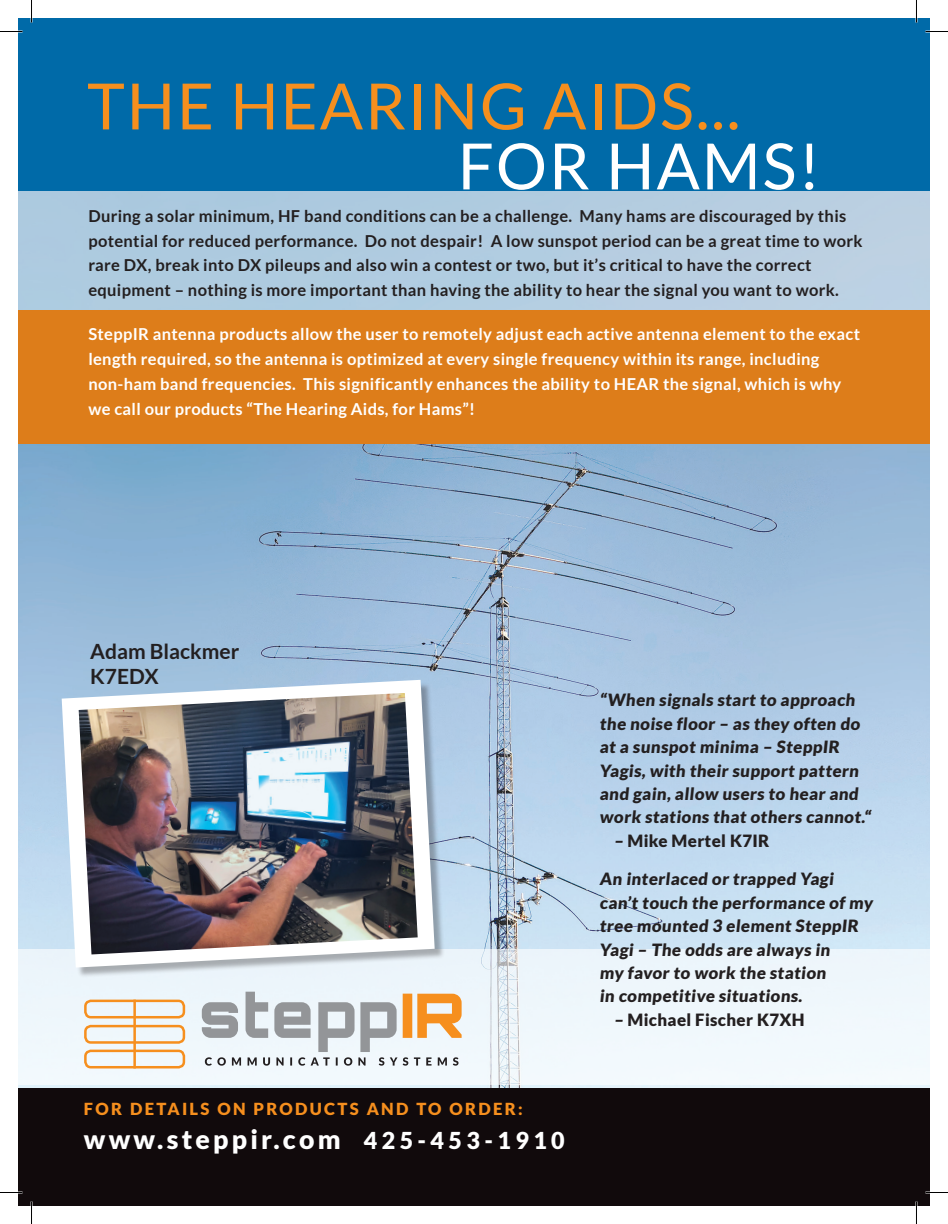
<style>
.page{position:relative;width:948px;height:1224px;background:#fff}
.page>*{position:absolute;margin:0;border:0;box-sizing:border-box;transform-origin:0 0}
.t1{font:63.9px "Lato";letter-spacing:.03em;color:#f68f1e}
.t2{font:63.9px "Lato";letter-spacing:.03em;color:#fff}
.t3{font:900 26.55px "Lato";letter-spacing:.12em;color:#fff}
.t4{font:700 21px/25.2px "Lato";color:#231f20}
.t5{font:900 16.8px/23.4px "Lato";letter-spacing:.02em;color:#231f20}
.t6{font:900 16.65px "Lato";letter-spacing:.14em;color:#f68f1e}
.t7{font:700 16.5px/24.8px "Lato";letter-spacing:.02em;color:#231f20}
.t8{font:700 16.5px/24.8px "Lato";letter-spacing:.02em;color:#fff}
.s1{font-size:23.25px}
</style>
<div class="page">
<img style="left:18px;top:444px;width:911px;height:645px">
<div style="left:18px;top:18px;width:911px;height:173px;background:#006aa8"></div>
<div style="left:18px;top:950px;width:911px;height:135px;background:#eff7fc"></div>
<div style="left:18px;top:1089px;width:911px;height:117px;background:#110a0c"></div>
<svg style="left:202px;top:992px;width:259px;height:74px"></svg>
<div style="left:84px;top:1000px;width:101px;height:18px;border:3px solid #f68f1e;border-radius:6px"></div>
<div style="left:84px;top:1025px;width:101px;height:19px;border:3px solid #f68f1e;border-radius:6px"></div>
<div style="left:84px;top:1050px;width:101px;height:18px;border:3px solid #f68f1e;border-radius:6px"></div>
<hr style="left:133px;top:1000px;width:3px;height:68px;background:#f68f1e">
<div style="left:64px;top:682px;width:381px;height:296px;background:#231f20;opacity:.34"></div>
<svg style="left:62px;top:680px;width:372px;height:288px"></svg>
<img style="left:79px;top:693px;width:338px;height:261px">
<div style="left:18px;top:191px;width:911px;height:253px;background:#b1cce0"></div>
<div style="left:18px;top:311px;width:911px;height:133px;background:#dd7d1a"></div>
<hr style="left:915px;top:0;width:2px;height:22px;background:#fff">
<hr style="left:915px;top:1202px;width:2px;height:22px;background:#fff">
<svg style="left:0;top:31px;width:22px;height:1px"></svg>
<svg style="left:925px;top:31px;width:22px;height:1px"></svg>
<svg style="left:0;top:1192px;width:22px;height:1px"></svg>
<svg style="left:925px;top:1192px;width:22px;height:1px"></svg>
<svg style="left:31px;top:0;width:1px;height:22px"></svg>
<svg style="left:31px;top:1202px;width:1px;height:22px"></svg>
<svg style="left:916px;top:0;width:1px;height:22px"></svg>
<svg style="left:916px;top:1202px;width:1px;height:22px"></svg>
<h1 class="t1" style="left:87px;top:71px;width:654px">THE HEARING AIDS...</h1>
<h1 class="t2" style="left:457px;top:131px;width:364px">FOR HAMS!</h1>
<p class="t7" style="left:88px;top:203px;width:775px">During a solar minimum, HF band conditions can be a challenge. Many hams are discouraged by this potential for reduced performance. Do not despair! A low sunspot period can be a great time to work rare DX, break into DX pileups and also win a contest or two, but it’s critical to have the correct equipment – nothing is more important than having the ability to hear the signal you want to work.</p>
<p class="t8" style="left:88px;top:322px;width:773px">SteppIR antenna products allow the user to remotely adjust each active antenna element to the exact length required, so the antenna is optimized at every single frequency within its range, including non-ham band frequencies. This significantly enhances the ability to HEAR the signal, which is why we call our products “The Hearing Aids, for Hams”!</p>
<p class="t4" style="left:90px;top:638px;width:150px">Adam Blackmer<br>K7EDX</p>
<p class="t6" style="left:84px;top:1099px;width:440px">FOR DETAILS ON PRODUCTS AND TO ORDER:</p>
<h2 class="t3" style="left:84px;top:1123px;width:482px">www.steppir.com <span class="s1">425-453-1910</span></h2>
<p class="t5" style="left:599px;top:688px;width:275px">“When signals start to approach the noise floor – as they often do at a sunspot minima – SteppIR<br>Yagis, with their support pattern and gain, allow users to hear and work stations that others cannot.“</p>
<p class="t5" style="left:613px;top:829px;width:157px">– Mike Mertel K7IR</p>
<p class="t5" style="left:599px;top:867px;width:275px">An interlaced or trapped Yagi can’t touch the performance of my tree mounted 3 element SteppIR<br>Yagi – The odds are always in<br>my favor to work the station<br>in competitive situations.</p>
<p class="t5" style="left:613px;top:1008px;width:192px">– Michael Fischer K7XH</p>
</div>
